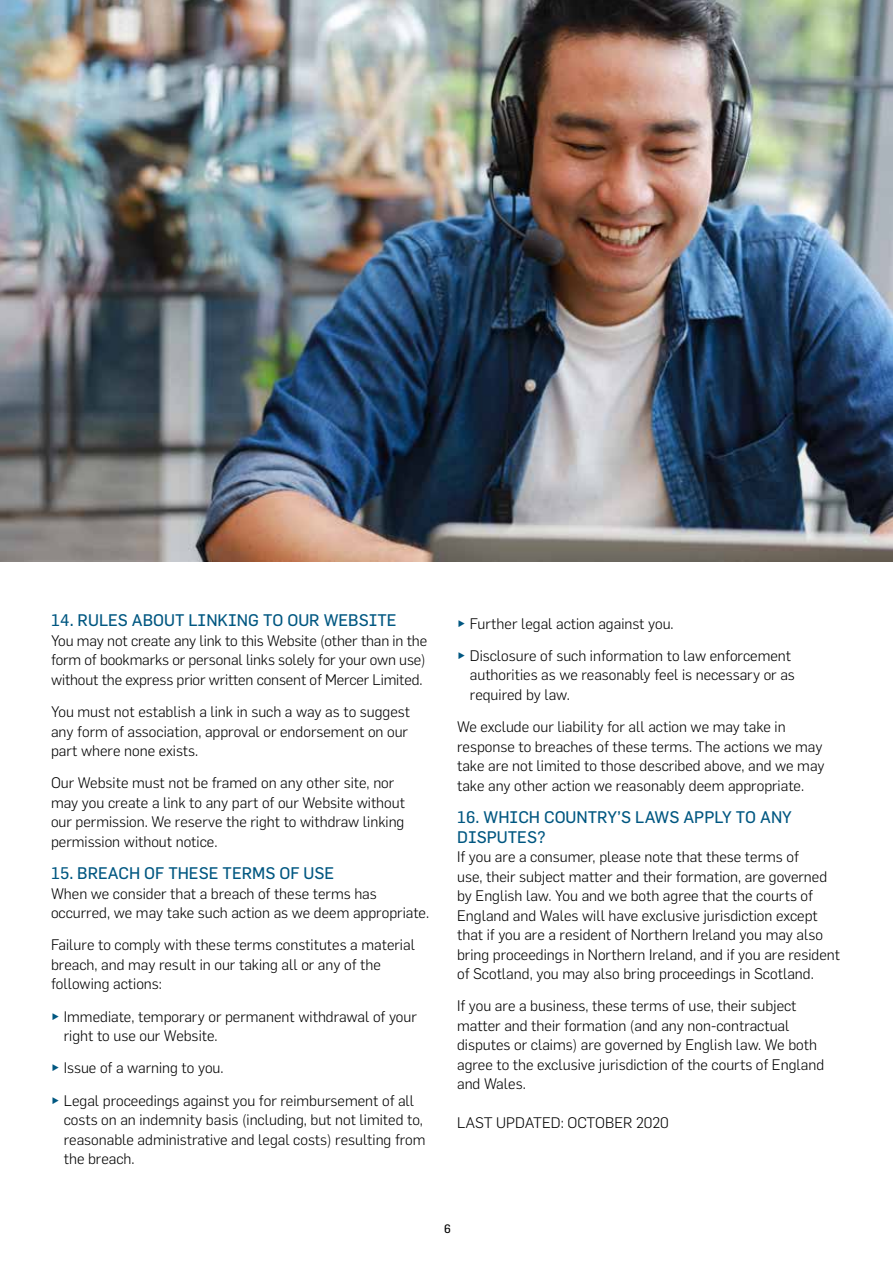
<style>
.page{position:relative;width:893px;height:1263px;background:#fff}
.page>*{position:absolute;margin:0;border:0;box-sizing:border-box;transform-origin:0 0}
.t1{font:16.5px/19.5px "Flama";color:#005781}
.t2{font:300 15px/19.5px "Flama";color:#000}
.t3{font:12px "Flama";color:#000}
.s1{color:#005781}
</style>
<div class="page">
<img style="left:0;top:0;width:893px;height:561px">
<p class="t1" style="left:51px;top:610px;width:347px">14. RULES ABOUT LINKING TO OUR WEBSITE</p>
<p class="t2" style="left:51px;top:630px;width:378px;text-align:justify">You may not create any link to this Website (other than in the form of bookmarks or personal links solely for your own use) without the express prior written consent of Mercer Limited.</p>
<p class="t2" style="left:51px;top:701px;width:360px">You must not establish a link in such a way as to suggest any form of association, approval or endorsement on our part where none exists.</p>
<p class="t2" style="left:51px;top:772px;width:355px">Our Website must not be framed on any other site, nor may you create a link to any part of our Website without our permission. We reserve the right to withdraw linking permission without notice.</p>
<p class="t1" style="left:51px;top:863px;width:285px">15. BREACH OF THESE TERMS OF USE</p>
<p class="t2" style="left:51px;top:883px;width:380px">When we consider that a breach of these terms has occurred, we may take such action as we deem appropriate.</p>
<p class="t2" style="left:51px;top:934px;width:365px">Failure to comply with these terms constitutes a material breach, and may result in our taking all or any of the following actions:</p>
<p class="t2" style="left:64px;top:1006px;width:355px;text-indent:-13px"><span class="s1">►</span> Immediate, temporary or permanent withdrawal of your right to use our Website.</p>
<p class="t2" style="left:51px;top:1051px;width:365px;line-height:32.2px"><span class="s1">►</span> Issue of a warning to you.<br><span class="s1">►</span> Legal proceedings against you for reimbursement of all</p>
<p class="t2" style="left:64px;top:1109px;width:363px">costs on an indemnity basis (including, but not limited to, reasonable administrative and legal costs) resulting from the breach.</p>
<p class="t2" style="left:457px;top:606px;width:336px;line-height:32.2px"><span class="s1">►</span> Further legal action against you.<br><span class="s1">►</span> Disclosure of such information to law enforcement</p>
<p class="t2" style="left:470px;top:665px;width:327px">authorities as we reasonably feel is necessary or as required by law.</p>
<p class="t2" style="left:457px;top:716px;width:369px">We exclude our liability for all action we may take in response to breaches of these terms. The actions we may take are not limited to those described above, and we may take any other action we reasonably deem appropriate.</p>
<p class="t1" style="left:457px;top:807px;width:336px">16. WHICH COUNTRY’S LAWS APPLY TO ANY<br>DISPUTES?</p>
<p class="t2" style="left:457px;top:846px;width:384px">If you are a consumer, please note that these terms of<br>use, their subject matter and their formation, are governed by English law. You and we both agree that the courts of England and Wales will have exclusive jurisdiction except that if you are a resident of Northern Ireland you may also bring proceedings in Northern Ireland, and if you are resident of Scotland, you may also bring proceedings in Scotland.</p>
<p class="t2" style="left:457px;top:995px;width:369px">If you are a business, these terms of use, their subject matter and their formation (and any non-contractual disputes or claims) are governed by English law. We both agree to the exclusive jurisdiction of the courts of England and Wales.</p>
<p class="t2" style="left:457px;top:1112px;width:213px">LAST UPDATED: OCTOBER 2020</p>
<p class="t3" style="left:444px;top:1222px;width:8px">6</p>
</div>
